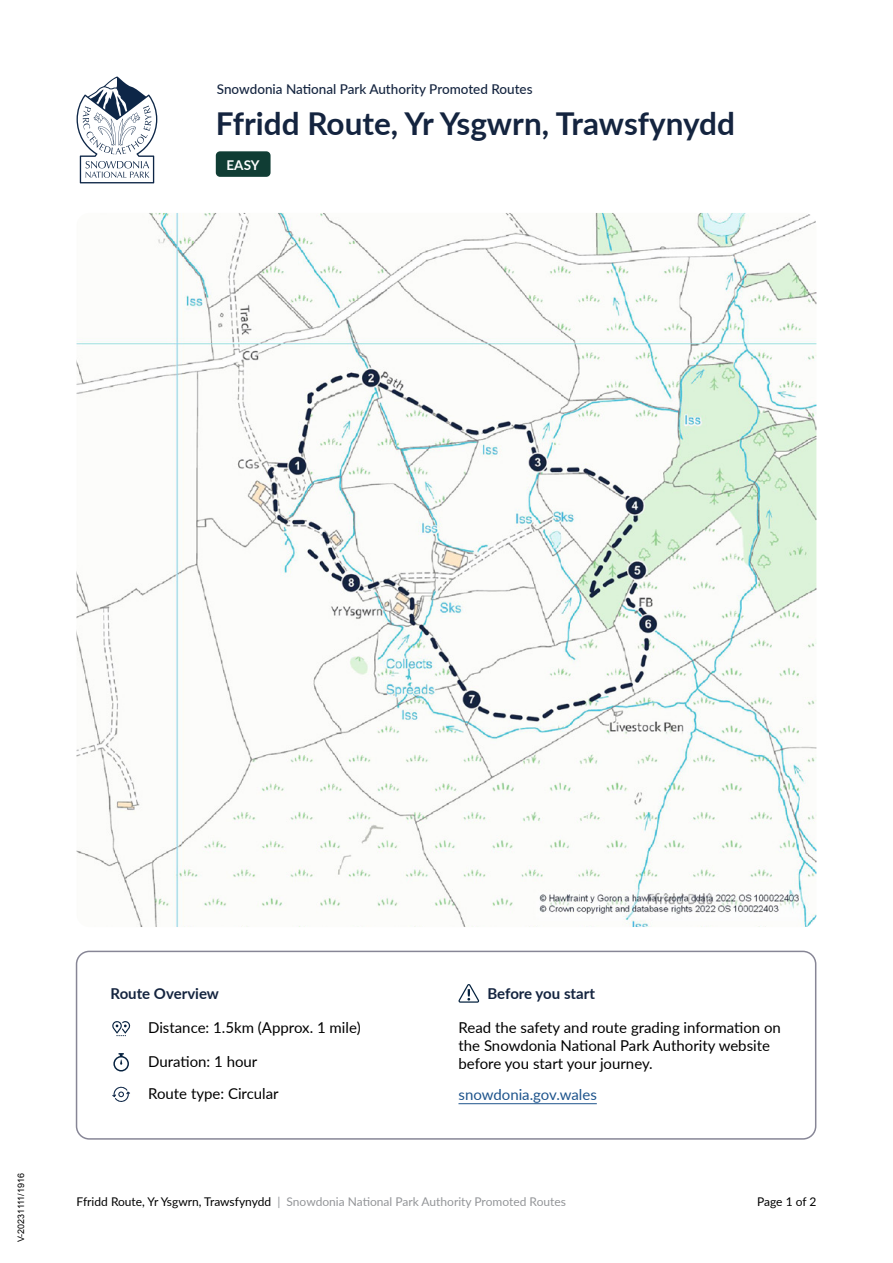
<style>
.page{position:relative;width:893px;height:1263px;background:#fff}
.page>*{position:absolute;margin:0;border:0;box-sizing:border-box;transform-origin:0 0}
.Route_Title{font:700 31.5px "Lato";color:#14243f}
.Body{font:15px/18px "Lato";color:#000}
.Body-2{font:700 15px "Lato";color:#14243f}
.Body-3{font:15px "Lato";color:#1e548c}
.Route_Title-2{font:500 13.5px "Lato";color:#14243f}
.Body-4{font:700 13.5px "Lato";color:#fff}
.t1{font:12px "Lato";color:#939598}
.t2{font:12px "Lato";letter-spacing:-.01em;color:#000}
.t3{font:9px "Arial";color:#000}
.s1{color:#000}
</style>
<div class="page">
<svg style="left:77px;top:77px;width:80px;height:106px"></svg>
<img style="left:77px;top:213px;width:739px;height:714px">
<div style="left:76px;top:951px;width:740px;height:189px;border:2px solid #878696;border-radius:13px"></div>
<svg style="left:112px;top:1021px;width:18px;height:15px"></svg>
<svg style="left:113px;top:1053px;width:16px;height:18px"></svg>
<svg style="left:112px;top:1087px;width:18px;height:15px"></svg>
<hr style="left:458px;top:1103px;width:139px;height:1px;background:#1e548c">
<svg style="left:458px;top:984px;width:21px;height:19px"></svg>
<div style="left:216px;top:151px;width:55px;height:26px;background:#103d34;border-radius:4px"></div>
<p class="Route_Title-2" style="left:217px;top:79px;width:317px">Snowdonia National Park Authority Promoted Routes</p>
<p class="Route_Title" style="left:216px;top:100px;width:521px">Ffridd Route, Yr Ysgwrn, Trawsfynydd</p>
<p class="Body-4" style="left:227px;top:155px;width:35px">EASY</p>
<p class="t3" style="left:15px;top:1242px;width:71px;rotate:-90deg">V-20231111/1916</p>
<p class="Body-2" style="left:111px;top:982px;width:110px">Route Overview</p>
<p class="Body" style="left:148px;top:1018px;width:214px">Distance: 1.5km (Approx. 1 mile)</p>
<p class="Body" style="left:148px;top:1052px;width:111px">Duration: 1 hour</p>
<p class="Body" style="left:148px;top:1084px;width:132px">Route type: Circular</p>
<p class="Body-2" style="left:487px;top:982px;width:109px">Before you start</p>
<p class="Body" style="left:458px;top:1018px;width:324px">Read the safety and route grading information on the Snowdonia National Park Authority website before you start your journey.</p>
<p class="Body-3" style="left:458px;top:1084px;width:140px">snowdonia.gov.wales</p>
<p class="t1" style="left:77px;top:1193px;width:491px"><span class="s1">Ffridd Route, Yr Ysgwrn, Trawsfynydd</span> | Snowdonia National Park Authority Promoted Routes</p>
<p class="t2" style="left:757px;top:1193px;width:61px">Page 1 of 2</p>
</div>
